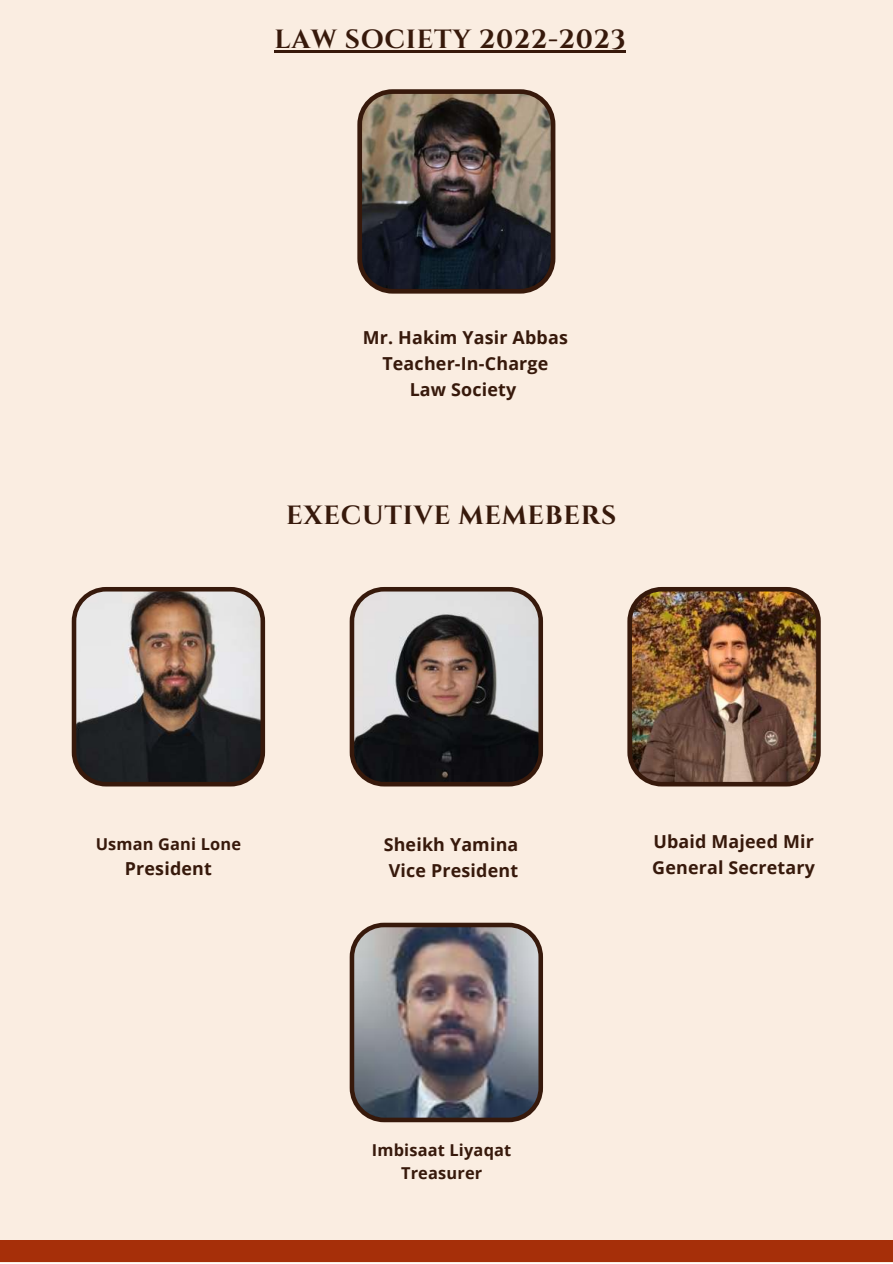
<style>
.page{position:relative;width:893px;height:1264px;background:#fff}
.page>*{position:absolute;margin:0;border:0;box-sizing:border-box;transform-origin:0 0}
.t1{font:700 26.25px "Cinzel";letter-spacing:.03em;color:#37190b}
.t2{font:700 17.85px/25.8px "Open Sans";letter-spacing:.01em;color:#37190b}
.t3{font:700 16.35px/23.5px "Open Sans";letter-spacing:.01em;color:#37190b;text-align:center}
</style>
<div class="page">
<div style="left:0;top:0;width:892px;height:1262px;background:#faede1"></div>
<div style="left:0;top:1240px;width:892px;height:21px;background:#a62f09"></div>
<svg style="left:72px;top:587px;width:193px;height:199px;background:#7f7571"></svg>
<svg style="left:349px;top:587px;width:194px;height:199px;background:#77706e"></svg>
<img style="left:627px;top:587px;width:193px;height:199px">
<img style="left:357px;top:89px;width:198px;height:204px">
<hr style="left:274px;top:50px;width:352px;height:2px;background:#37190b">
<img style="left:349px;top:922px;width:194px;height:200px">
<h1 class="t1" style="left:274px;top:23px;width:352px">LAW SOCIETY 2022-2023</h1>
<p class="t2" style="left:363px;top:324px;width:207px;text-align:center">Mr. Hakim Yasir Abbas<br>Teacher-In-Charge<br>Law Society</p>
<h1 class="t1" style="left:286px;top:499px;width:332px">EXECUTIVE MEMEBERS</h1>
<p class="t3" style="left:96px;top:832px;width:147px">Usman Gani Lone</p>
<p class="t2" style="left:125px;top:855px;width:88px">President</p>
<p class="t2" style="left:383px;top:831px;width:136px">Sheikh Yamina<br>Vice President</p>
<p class="t2" style="left:652px;top:828px;width:164px">Ubaid Majeed Mir<br>General Secretary</p>
<p class="t3" style="left:372px;top:1137px;width:141px">Imbisaat Liyaqat<br>Treasurer</p>
</div>
